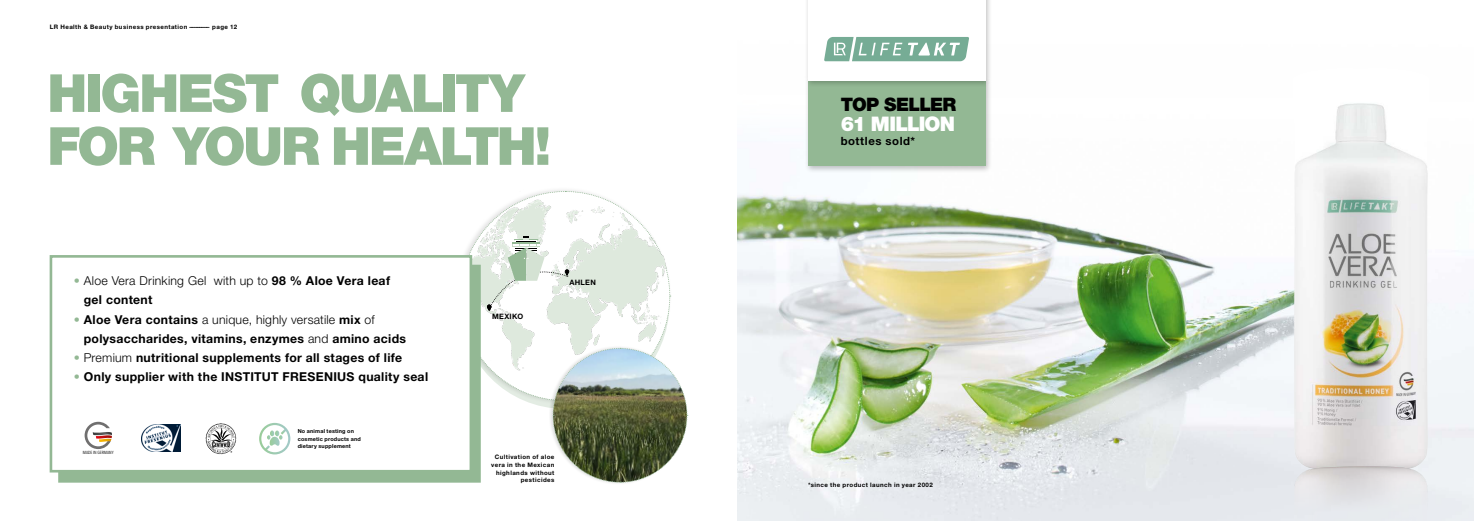
<style>
.page{position:relative;width:1474px;height:521px;background:#fff}
.page>*{position:absolute;margin:0;border:0;box-sizing:border-box;transform-origin:0 0}
.t1{font:900 52.5px/52.9px "Helvetica Neue LT Pro";letter-spacing:-.045em;color:#93b894}
.t2{font:900 20.12px "Helvetica Neue LT Pro";letter-spacing:-.035em;color:#fff}
.t3{font:900 18.55px "Helvetica Neue LT Pro";letter-spacing:-.035em;color:#000}
.t4{font:700 12.25px/19.2px "Helvetica Neue LT Pro";letter-spacing:.025em;color:#000}
.t5{font:300 12.25px/19.2px "Helvetica Neue LT Pro";letter-spacing:.02em;color:#000}
.t6{font:700 11.38px "Helvetica Neue LT Pro";letter-spacing:.045em;color:#000}
.t7{font:700 7.44px "Helvetica Neue LT Pro";letter-spacing:.04em;color:#000}
.t8{font:700 6.12px/7.9px "Helvetica Neue LT Pro";letter-spacing:.07em;color:#000;text-align:right}
.t9{font:700 5.51px/7.9px "Helvetica Neue LT Pro";letter-spacing:.03em;color:#000}
.t10{font:4.46px "Avenir Next Condensed";color:#000}
.s1{color:#93b894}
.s2{font-weight:700}
.s3{font-weight:300;color:#93b894}
.s4{font-weight:300}
</style>
<div class="page">
<svg style="left:465px;top:191px;width:223px;height:292px"></svg>
<img style="left:737px;top:194px;width:736px;height:327px">
<div style="left:804px;top:77px;width:188px;height:96px;background:#000;opacity:.25"></div>
<div style="left:808px;top:81px;width:177px;height:85px;background:#93b894"></div>
<div style="left:804px;top:0;width:188px;height:88px;background:#000;opacity:.25"></div>
<div style="left:808px;top:0;width:177px;height:81px;background:#fff"></div>
<svg style="left:824px;top:37px;width:145px;height:24px;background:#8fbba8"></svg>
<div style="left:58px;top:265px;width:423px;height:218px;background:#93b894;border:3px solid #93b894"></div>
<div style="left:50px;top:255px;width:422px;height:217px;background:#fff;border:3px solid #93b894"></div>
<img style="left:141px;top:424px;width:40px;height:27px">
<div style="left:259px;top:423px;width:31px;height:31px;border:2px solid #fff;border-radius:50%"></div>
<svg style="left:262px;top:426px;width:27px;height:27px"></svg>
<img style="left:206px;top:423px;width:31px;height:32px">
<svg style="left:85px;top:422px;width:27px;height:27px"></svg>
<img style="left:1291px;top:103px;width:138px;height:368px">
<img style="left:1293px;top:466px;width:134px;height:55px">
<p class="t8" style="left:50px;top:23px;width:189px">LR Health &amp; Beauty business presentation –––––––– page 12</p>
<h1 class="t1" style="left:47px;top:66px;width:505px">HIGHEST QUALITY<br>FOR YOUR HEALTH!</h1>
<p class="t5" style="left:84px;top:271px;width:308px;text-indent:-10px"><span class="s1">•</span> Aloe Vera Drinking Gel with up to <span class="s2">98 % Aloe Vera leaf gel content</span></p>
<p class="t4" style="left:84px;top:309px;width:324px;text-indent:-10px"><span class="s3">•</span> Aloe Vera contains <span class="s4">a unique, highly versatile</span> mix <span class="s4">of </span>polysaccharides, vitamins, enzymes <span class="s4">and</span> amino acids</p>
<p class="t4" style="left:74px;top:348px;width:330px"><span class="s3">•</span> <span class="s4">Premium</span> nutritional supplements for all stages of life</p>
<p class="t4" style="left:74px;top:367px;width:356px"><span class="s3">•</span> Only supplier with the INSTITUT FRESENIUS quality seal</p>
<p class="t10" style="left:83px;top:449px;width:32px">MADE IN GERMANY</p>
<p class="t9" style="left:298px;top:427px;width:65px">No animal testing on cosmetic products and dietary supplement</p>
<p class="t7" style="left:492px;top:312px;width:33px">MEXIKO</p>
<p class="t7" style="left:569px;top:278px;width:28px">AHLEN</p>
<p class="t8" style="left:491px;top:452px;width:65px">Cultivation of aloe vera in the Mexican highlands without pesticides</p>
<h3 class="t3" style="left:840px;top:93px;width:117px">TOP SELLER</h3>
<h2 class="t2" style="left:840px;top:112px;width:116px">61 MILLION</h2>
<p class="t6" style="left:840px;top:134px;width:76px">bottles sold*</p>
<p class="t8" style="left:808px;top:481px;width:126px">*since the product launch in year 2002</p>
</div>
